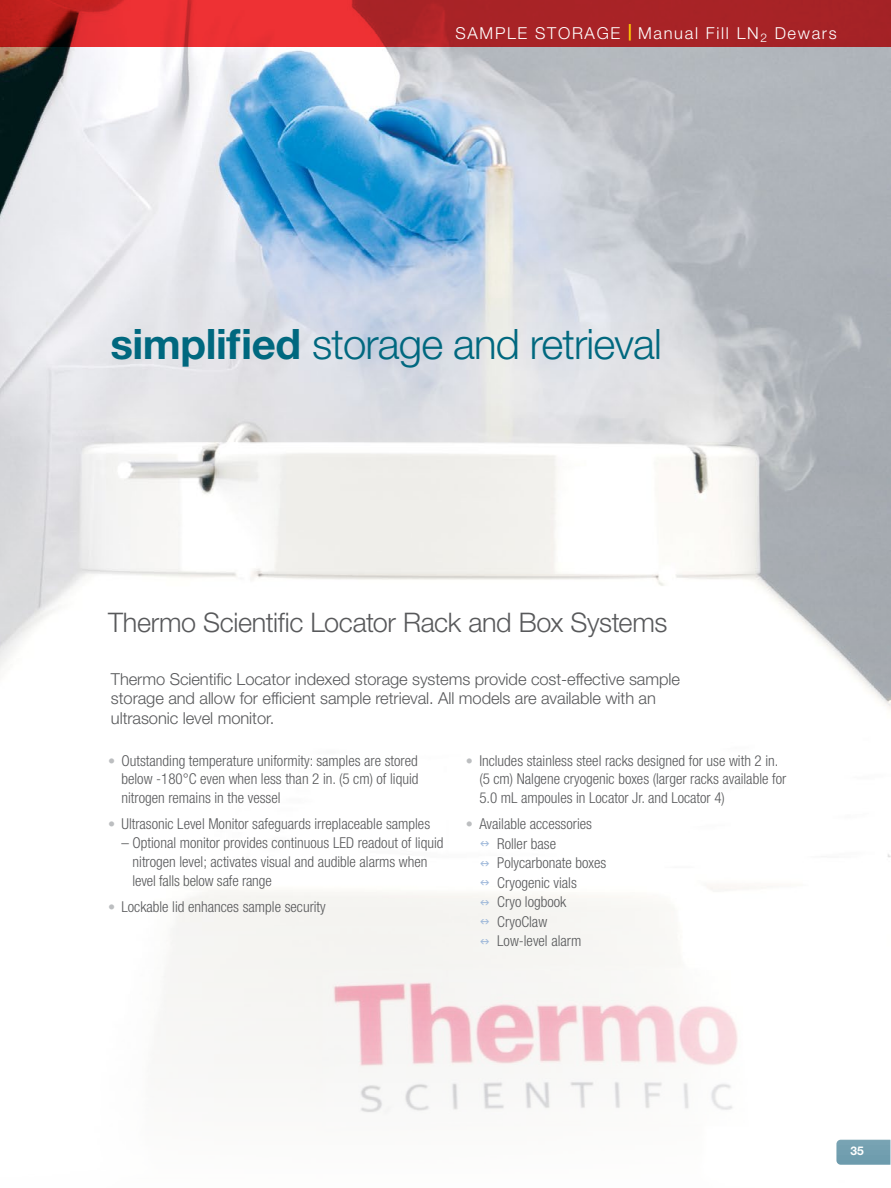
<style>
.page{position:relative;width:891px;height:1188px;background:#fff}
.page>*{position:absolute;margin:0;border:0;box-sizing:border-box;transform-origin:0 0}
.t1{font:300 42px "Helvetica Neue LT Std";letter-spacing:-.02em;color:#00687f}
.t2{font:300 27px "Helvetica Neue LT Std";letter-spacing:-.015em;color:#58595b}
.t3{font:300 16.5px/19.5px "Helvetica Neue LT Std";letter-spacing:-.005em;color:#58595b}
.t4{font:300 16.5px "Helvetica Neue LT Std";letter-spacing:.1em;color:#fff}
.t5{font:300 condensed 15px/18.8px "Helvetica Neue LT Std";color:#58595b}
.t6{font:700 12px "Helvetica Neue LT Std";color:#fff}
.s1{font-weight:700;color:#ffce02}
.s2{font-weight:700}
.s3{font-size:14.25px;color:#bcbec0}
.s4{color:#9fb9da}
</style>
<div class="page">
<img style="left:0;top:47px;width:891px;height:1118px">
<svg style="left:0;top:0;width:891px;height:47px;background:#bd2629"></svg>
<p class="t4" style="left:456px;top:23px;width:383px">SAMPLE STORAGE <span class="s1">|</span> Manual Fill LN<sub>2</sub> Dewars</p>
<h1 class="t1" style="left:110px;top:319px;width:553px"><span class="s2">simplified</span> storage and retrieval</h1>
<h2 class="t2" style="left:108px;top:606px;width:561px">Thermo Scientific Locator Rack and Box Systems</h2>
<p class="t3" style="left:111px;top:669px;width:571px">Thermo Scientific Locator indexed storage systems provide cost-effective sample storage and allow for efficient sample retrieval. All models are available with an ultrasonic level monitor.</p>
<p class="t5" style="left:122px;top:751px;width:298px;text-align:justify;text-indent:-14px"><span class="s3">•</span> Outstanding temperature uniformity: samples are stored below -180°C even when less than 2 in. (5 cm) of liquid nitrogen remains in the vessel</p>
<p class="t5" style="left:108px;top:815px;width:324px"><span class="s3">•</span> Ultrasonic Level Monitor safeguards irreplaceable samples</p>
<p class="t5" style="left:133px;top:833px;width:312px;text-indent:-11px">– Optional monitor provides continuous LED readout of liquid nitrogen level; activates visual and audible alarms when level falls below safe range</p>
<p class="t5" style="left:108px;top:897px;width:219px"><span class="s3">•</span> Lockable lid enhances sample security</p>
<p class="t5" style="left:479px;top:751px;width:308px;text-indent:-14px"><span class="s3">•</span> Includes stainless steel racks designed for use with 2 in. (5 cm) Nalgene cryogenic boxes (larger racks available for<br>5.0 mL ampoules in Locator Jr. and Locator 4)</p>
<p class="t5" style="left:466px;top:815px;width:128px"><span class="s3">•</span> Available accessories</p>
<p class="t5" style="left:479px;top:834px;width:78px"><span class="s4">■</span> Roller base</p>
<p class="t5" style="left:479px;top:854px;width:128px"><span class="s4">■</span> Polycarbonate boxes</p>
<p class="t5" style="left:479px;top:873px;width:99px"><span class="s4">■</span> Cryogenic vials</p>
<p class="t5" style="left:479px;top:893px;width:89px"><span class="s4">■</span> Cryo logbook</p>
<p class="t5" style="left:479px;top:912px;width:69px"><span class="s4">■</span> CryoClaw</p>
<p class="t5" style="left:479px;top:932px;width:103px"><span class="s4">■</span> Low-level alarm</p>
<p class="t6" style="left:850px;top:1143px;width:15px">35</p>
</div>
